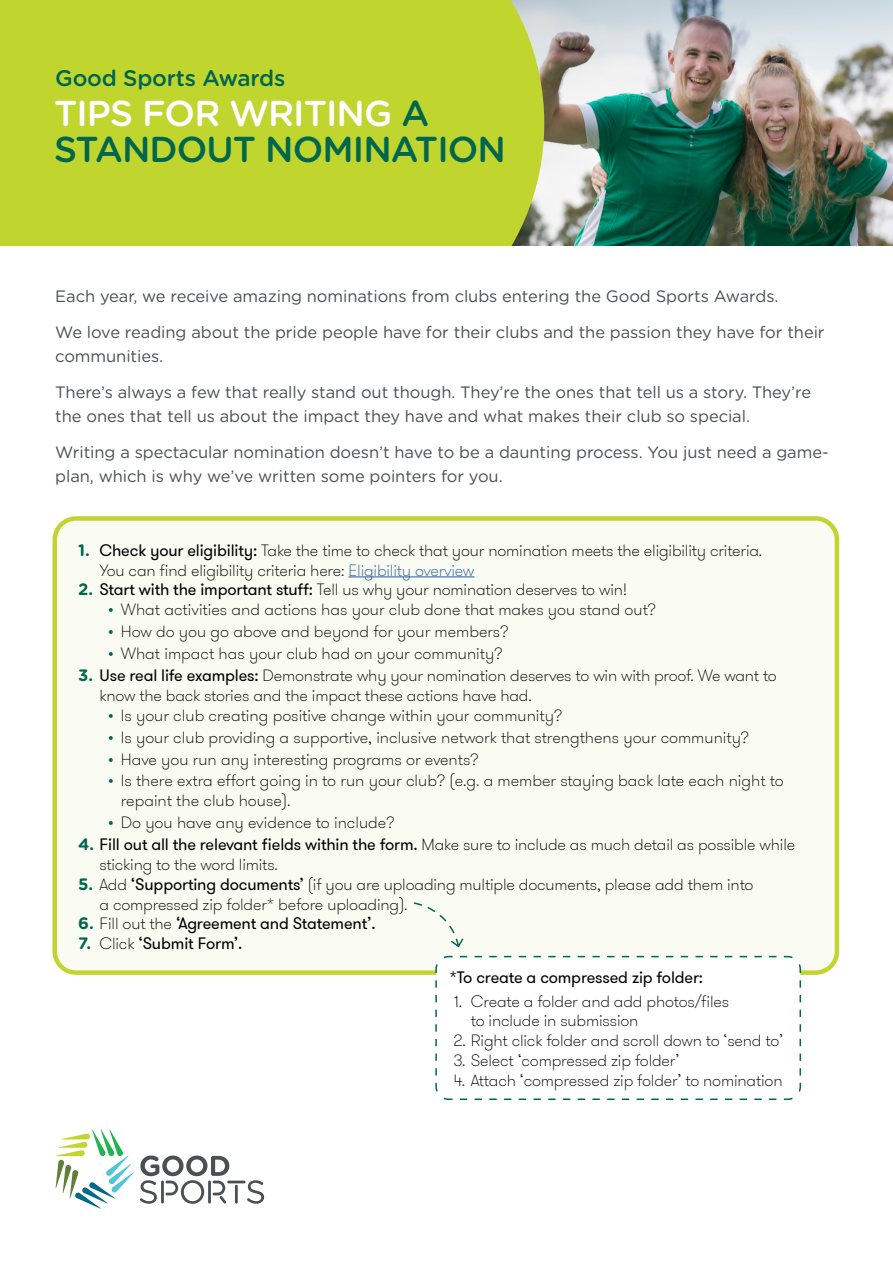
<style>
.page{position:relative;width:893px;height:1263px;background:#fff}
.page>*{position:absolute;margin:0;border:0;box-sizing:border-box;transform-origin:0 0}
.t1{font:500 36px/36px "Gotham Rounded";letter-spacing:-.025em;color:#00664d}
.t2{font:500 22.5px "Gotham Rounded";letter-spacing:-.01em;color:#00664d}
.t3{font:100 16.5px/19.8px "GT Walsheim";letter-spacing:-.01em;color:#000}
.t4{font:16.5px/36px "Gotham Rounded";letter-spacing:-.005em;color:#4b4f54}
.t5{font:16.5px "GT Walsheim";letter-spacing:-.01em;color:#000}
.s1{color:#fff}
.s2{font-family:"Gotham Rounded";font-weight:700;color:#00664d}
.s3{font-weight:400}
.s4{color:#215e9e}
.s5{color:#00664d}
.s6{font-weight:100}
</style>
<div class="page">
<img style="left:544px;top:0;width:349px;height:246px">
<div style="left:0;top:0;width:544px;height:246px;background:#c1d52f"></div>
<svg style="left:55px;top:1129px;width:210px;height:80px"></svg>
<div style="left:55px;top:518px;width:782px;height:455px;background:#fafbf2;border-radius:21px"></div>
<hr style="left:348px;top:576px;width:126px;height:1px;background:#215e9e">
<div style="left:53px;top:516px;width:786px;height:459px;border:4px solid #c1d52f;border-radius:21px"></div>
<svg style="left:435px;top:955px;width:367px;height:145px"></svg>
<svg style="left:413px;top:902px;width:51px;height:46px"></svg>
<h2 class="t2" style="left:55px;top:62px;width:232px">Good Sports Awards</h2>
<h1 class="t1" style="left:54px;top:94px;width:454px"><span class="s1">TIPS FOR WRITING</span> A<br>STANDOUT NOMINATION</h1>
<p class="t4" style="left:55px;top:277px;width:771px">Each year, we receive amazing nominations from clubs entering the Good Sports Awards.<br>We love reading about the pride people have for their clubs and the passion they have for their</p>
<p class="t4" style="left:55px;top:337px;width:757px">communities.<br>There’s always a few that really stand out though. They’re the ones that tell us a story. They’re</p>
<p class="t4" style="left:55px;top:397px;width:775px">the ones that tell us about the impact they have and what makes their club so special.<br>Writing a spectacular nomination doesn’t have to be a daunting process. You just need a game-</p>
<p class="t4" style="left:55px;top:457px;width:449px">plan, which is why we’ve written some pointers for you.</p>
<p class="t3" style="left:100px;top:541px;width:664px;text-indent:-21px"><span class="s2">1.</span> <span class="s3">Check your eligibility:</span> Take the time to check that your nomination meets the eligibility criteria.<br>You can find eligibility criteria here: <span class="s4">Eligibility overview</span></p>
<p class="t3" style="left:78px;top:580px;width:551px"><span class="s2">2.</span> <span class="s3">Start with the important stuff:</span> Tell us why your nomination deserves to win!</p>
<p class="t3" style="left:108px;top:600px;width:549px"><span class="s5">•</span> What activities and actions has your club done that makes you stand out?</p>
<p class="t3" style="left:108px;top:622px;width:402px"><span class="s5">•</span> How do you go above and beyond for your members?</p>
<p class="t3" style="left:108px;top:644px;width:396px"><span class="s5">•</span> What impact has your club had on your community?</p>
<p class="t3" style="left:100px;top:666px;width:679px;text-indent:-21px"><span class="s2">3.</span> <span class="s3">Use real life examples:</span> Demonstrate why your nomination deserves to win with proof. We want to know the back stories and the impact these actions have had.</p>
<p class="t3" style="left:108px;top:705px;width:456px"><span class="s5">•</span> Is your club creating positive change within your community?</p>
<p class="t3" style="left:108px;top:727px;width:642px"><span class="s5">•</span> Is your club providing a supportive, inclusive network that strengthens your community?</p>
<p class="t3" style="left:108px;top:749px;width:372px"><span class="s5">•</span> Have you run any interesting programs or events?</p>
<p class="t3" style="left:121px;top:771px;width:664px;text-indent:-13px"><span class="s5">•</span> Is there extra effort going in to run your club? (e.g. a member staying back late each night to repaint the club house).</p>
<p class="t3" style="left:108px;top:813px;width:288px"><span class="s5">•</span> Do you have any evidence to include?</p>
<p class="t3" style="left:100px;top:835px;width:697px;text-indent:-21px"><span class="s2">4.</span> <span class="s3">Fill out all the relevant fields within the form.</span> Make sure to include as much detail as possible while sticking to the word limits.</p>
<p class="t3" style="left:100px;top:874px;width:655px;text-indent:-21px"><span class="s2">5.</span> Add <span class="s3">‘Supporting documents’</span> (if you are uploading multiple documents, please add them into a compressed zip folder* before uploading).</p>
<p class="t5" style="left:78px;top:913px;width:299px"><span class="s2">6.</span> <span class="s6">Fill out the</span> ‘Agreement and Statement’.</p>
<p class="t5" style="left:78px;top:933px;width:165px"><span class="s2">7.</span> <span class="s6">Click</span> ‘Submit Form’.</p>
<p class="t5" style="left:450px;top:966px;width:255px">*To create a compressed zip folder:</p>
<p class="t3" style="left:471px;top:991px;width:260px;text-indent:-17px">1. Create a folder and add photos/files to include in submission</p>
<p class="t3" style="left:454px;top:1031px;width:331px">2. Right click folder and scroll down to ‘send to’</p>
<p class="t3" style="left:454px;top:1051px;width:227px">3. Select ‘compressed zip folder’</p>
<p class="t3" style="left:454px;top:1070px;width:330px">4. Attach ‘compressed zip folder’ to nomination</p>
</div>
